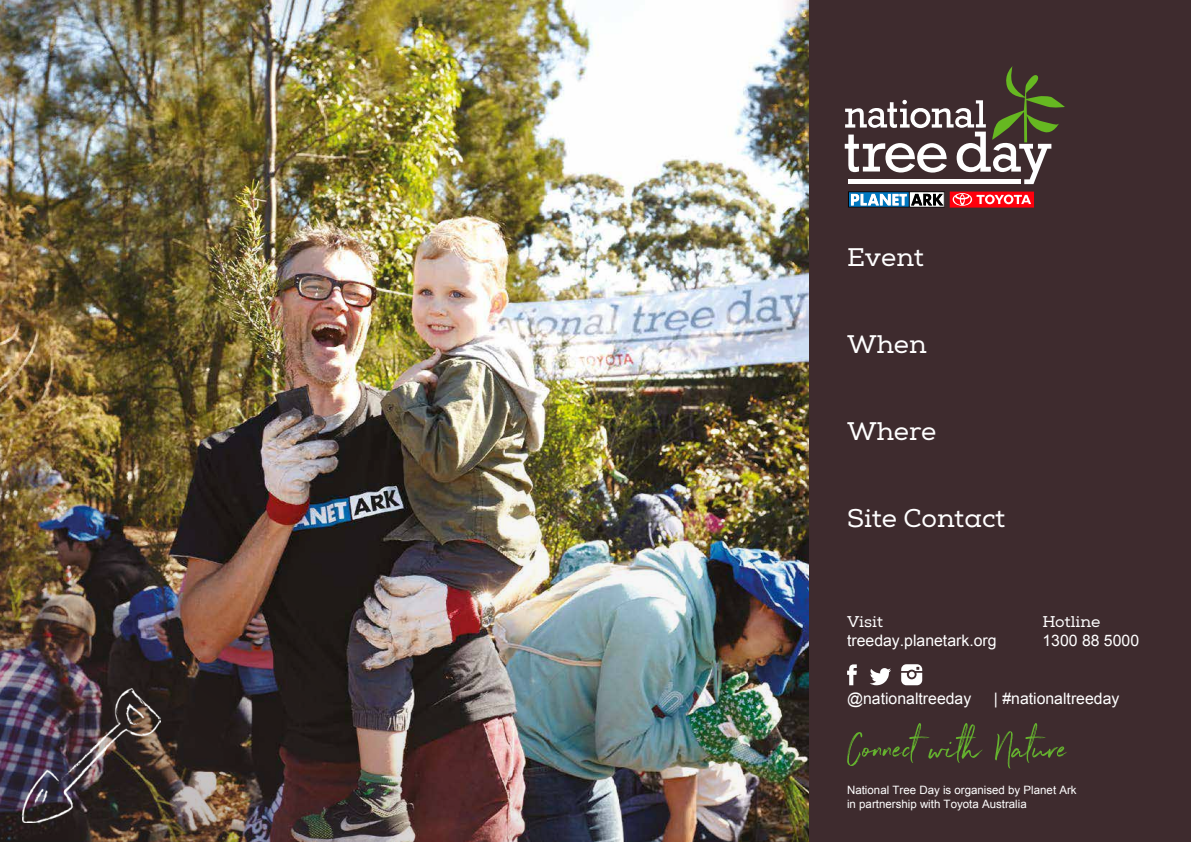
<style>
.page{position:relative;width:1191px;height:842px;background:#fff}
.page>*{position:absolute;margin:0;border:0;box-sizing:border-box;transform-origin:0 0}
.t1{font:25.9px "Nexa Slab";color:#fff}
.t2{font:15.8px "Arial";color:#fff}
.t3{font:15.8px "Nexa Slab";color:#fff}
.t4{font:11.5px/13.8px "Arial";color:#fff}
</style>
<div class="page">
<div style="left:808px;top:0;width:383px;height:842px;background:#3e2b2e"></div>
<img style="left:0;top:0;width:808px;height:454px">
<img style="left:0;top:454px;width:1011px;height:388px">
<svg style="left:847px;top:723px;width:135px;height:43px"></svg>
<svg style="left:995px;top:723px;width:72px;height:45px"></svg>
<svg style="left:901px;top:664px;width:21px;height:21px"></svg>
<svg style="left:847px;top:664px;width:10px;height:21px"></svg>
<svg style="left:869px;top:668px;width:22px;height:17px"></svg>
<img style="left:22px;top:688px;width:138px;height:135px">
<svg style="left:848px;top:191px;width:96px;height:16px;background:#6e91a8"></svg>
<div style="left:949px;top:192px;width:85px;height:16px;background:#fe000d"></div>
<svg style="left:952px;top:193px;width:79px;height:13px"></svg>
<svg style="left:844px;top:66px;width:221px;height:118px"></svg>
<h1 class="t1" style="left:847px;top:242px;width:78px">Event</h1>
<h1 class="t1" style="left:847px;top:329px;width:81px">When</h1>
<h1 class="t1" style="left:847px;top:416px;width:91px">Where</h1>
<h1 class="t1" style="left:847px;top:502px;width:160px">Site Contact</h1>
<h2 class="t3" style="left:847px;top:612px;width:37px">Visit</h2>
<h2 class="t2" style="left:847px;top:630px;width:151px">treeday.planetark.org</h2>
<h2 class="t3" style="left:1042px;top:612px;width:59px">Hotline</h2>
<h2 class="t2" style="left:1042px;top:630px;width:98px">1300 88 5000</h2>
<h2 class="t2" style="left:847px;top:688px;width:126px">@nationaltreeday</h2>
<h2 class="t2" style="left:994px;top:688px;width:127px">| #nationaltreeday</h2>
<p class="t4" style="left:847px;top:783px;width:231px">National Tree Day is organised by Planet Ark in partnership with Toyota Australia</p>
</div>
